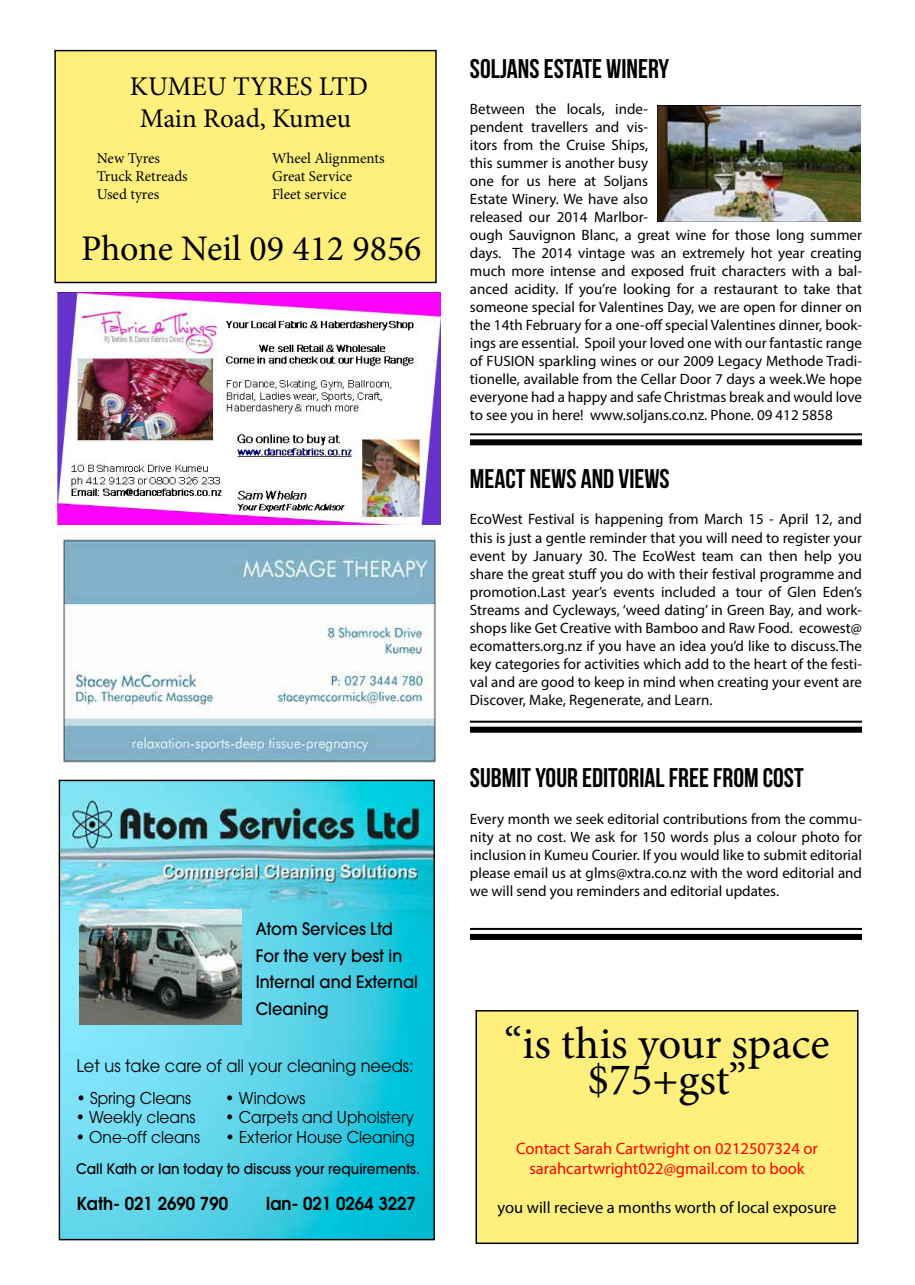
<style>
.page{position:relative;width:915px;height:1285px;background:#fff}
.page>*{position:absolute;margin:0;border:0;box-sizing:border-box;transform-origin:0 0}
.t1{font:45px/36px "Minion Pro";color:#000;text-align:center}
.t2{font:36px "Minion Pro";color:#000}
.t3{font:27px "Bebas Neue";color:#000}
.t4{font:27px/32.4px "Minion Pro";color:#000;text-align:center}
.t5{font:600 17.7px "Avant Garde";color:#000;scale:.95 1}
.t6{font:17.1px "Avant Garde";color:#000;scale:.95 1}
.t7{font:500 16.95px/26.5px "Avant Garde";color:#000;scale:.95 1}
.t8{font:16.5px/19.8px "Myriad Pro";color:#f00;text-align:center}
.t9{font:16.5px "Myriad Pro";color:#000}
.t10{font:16.2px "Avant Garde";color:#000;scale:.95 1}
.t11{font:15px/18px "Myriad Pro";color:#000;text-align:justify}
.t12{font:15px "Minion Pro";color:#000}
.t13{font:500 14.4px "Avant Garde";color:#000;scale:.95 1}
</style>
<div class="page">
<hr style="left:470px;top:720px;width:391px;height:2px;background:#000">
<div style="left:470px;top:726px;width:391px;height:6px;background:#000"></div>
<img style="left:61px;top:781px;width:372px;height:456px">
<img style="left:79px;top:909px;width:163px;height:115px">
<img style="left:57px;top:292px;width:383px;height:233px">
<div style="left:55px;top:51px;width:381px;height:231px;background:#fff07d"></div>
<div style="left:54px;top:50px;width:382px;height:233px;border:1px solid #000"></div>
<hr style="left:470px;top:433px;width:391px;height:2px;background:#000">
<div style="left:470px;top:439px;width:391px;height:6px;background:#000"></div>
<img style="left:657px;top:106px;width:203px;height:115px">
<hr style="left:470px;top:927px;width:391px;height:2px;background:#000">
<div style="left:470px;top:933px;width:391px;height:6px;background:#000"></div>
<img style="left:57px;top:534px;width:383px;height:229px">
<div style="left:476px;top:1010px;width:381px;height:232px;background:#fff07d"></div>
<div style="left:475px;top:1009px;width:383px;height:234px;border:1px solid #000"></div>
<h3 class="t4" style="left:130px;top:70px;width:239px">KUMEU TYRES LTD<br>Main Road, Kumeu</h3>
<p class="t12" style="left:97px;top:148px;width:65px">New Tyres</p>
<p class="t12" style="left:272px;top:148px;width:114px">Wheel Alignments</p>
<p class="t12" style="left:97px;top:166px;width:92px">Truck Retreads</p>
<p class="t12" style="left:272px;top:166px;width:82px">Great Service</p>
<p class="t12" style="left:97px;top:184px;width:64px">Used tyres</p>
<p class="t12" style="left:272px;top:184px;width:76px">Fleet service</p>
<h2 class="t2" style="left:81px;top:225px;width:342px">Phone Neil 09 412 9856</h2>
<p class="t7" style="left:255px;top:915px;width:172px">Atom Services Ltd<br>For the very best in<br>Internal and External<br>Cleaning</p>
<p class="t6" style="left:76px;top:1055px;width:356px">Let us take care of all your cleaning needs:</p>
<p class="t10" style="left:76px;top:1087px;width:122px">• Spring Cleans</p>
<p class="t10" style="left:225px;top:1087px;width:86px">• Windows</p>
<p class="t10" style="left:76px;top:1107px;width:127px">• Weekly cleans</p>
<p class="t10" style="left:225px;top:1107px;width:200px">• Carpets and Upholstery</p>
<p class="t10" style="left:76px;top:1126px;width:132px">• One-off cleans</p>
<p class="t10" style="left:225px;top:1126px;width:201px">• Exterior House Cleaning</p>
<p class="t13" style="left:76px;top:1159px;width:363px">Call Kath or Ian today to discuss your requirements.</p>
<p class="t5" style="left:77px;top:1191px;width:161px">Kath- 021 2690 790</p>
<p class="t5" style="left:265px;top:1191px;width:159px">Ian- 021 0264 3227</p>
<h3 class="t3" style="left:470px;top:54px;width:201px">SOLJANS ESTATE WINERY</h3>
<p class="t11" style="left:470px;top:99px;width:393px;text-align:left">Between the locals, inde-<br>pendent travellers and vis-<br>itors from the Cruise Ships,<br>this summer is another busy<br>one for us here at Soljans<br>Estate Winery. We have also<br>released our 2014 Marlbor-<br>ough Sauvignon Blanc, a great wine for those long summer days. The 2014 vintage was an extremely hot year creating much more intense and exposed fruit characters with a bal&shy;anced acidity. If you’re looking for a restaurant to take that someone special for Valentines Day, we are open for dinner on the 14th February for a one-off special Valentines dinner, book&shy;ings are essential. Spoil your loved one with our fantastic range of FUSION sparkling wines or our 2009 Legacy Methode Tradi&shy;tionelle, available from the Cellar Door 7 days a week.We hope everyone had a happy and safe Christmas break and would love to see you in here! www.soljans.co.nz. Phone. 09 412 5858</p>
<h3 class="t3" style="left:470px;top:464px;width:201px">MEACT NEWS AND VIEWS</h3>
<p class="t11" style="left:470px;top:510px;width:393px">EcoWest Festival is happening from March 15 - April 12, and this is just a gentle reminder that you will need to register your event by January 30. The EcoWest team can then help you share the great stuff you do with their festival programme and promotion.Last year’s events included a tour of Glen Eden’s Streams and Cycleways, ‘weed dating’ in Green Bay, and work&shy;shops like Get Creative with Bamboo and Raw Food. ecowest@ ecomatters.org.nz if you have an idea you’d like to discuss.The key categories for activities which add to the heart of the festi&shy;val and are good to keep in mind when creating your event are Discover, Make, Regenerate, and Learn.</p>
<h3 class="t3" style="left:470px;top:763px;width:335px">SUBMIT YOUR EDITORIAL FREE FROM COST</h3>
<p class="t11" style="left:470px;top:809px;width:393px">Every month we seek editorial contributions from the commu&shy;nity at no cost. We ask for 150 words plus a colour photo for inclusion in Kumeu Courier. If you would like to submit editorial please email us at glms@xtra.co.nz with the word editorial and we will send you reminders and editorial updates.</p>
<h1 class="t1" style="left:504px;top:1026px;width:327px">“is this your space $75+gst”</h1>
<p class="t8" style="left:516px;top:1137px;width:303px">Contact Sarah Cartwright on 0212507324 or sarahcartwright022@gmail.com to book</p>
<p class="t9" style="left:497px;top:1197px;width:340px">you will recieve a months worth of local exposure</p>
</div>
